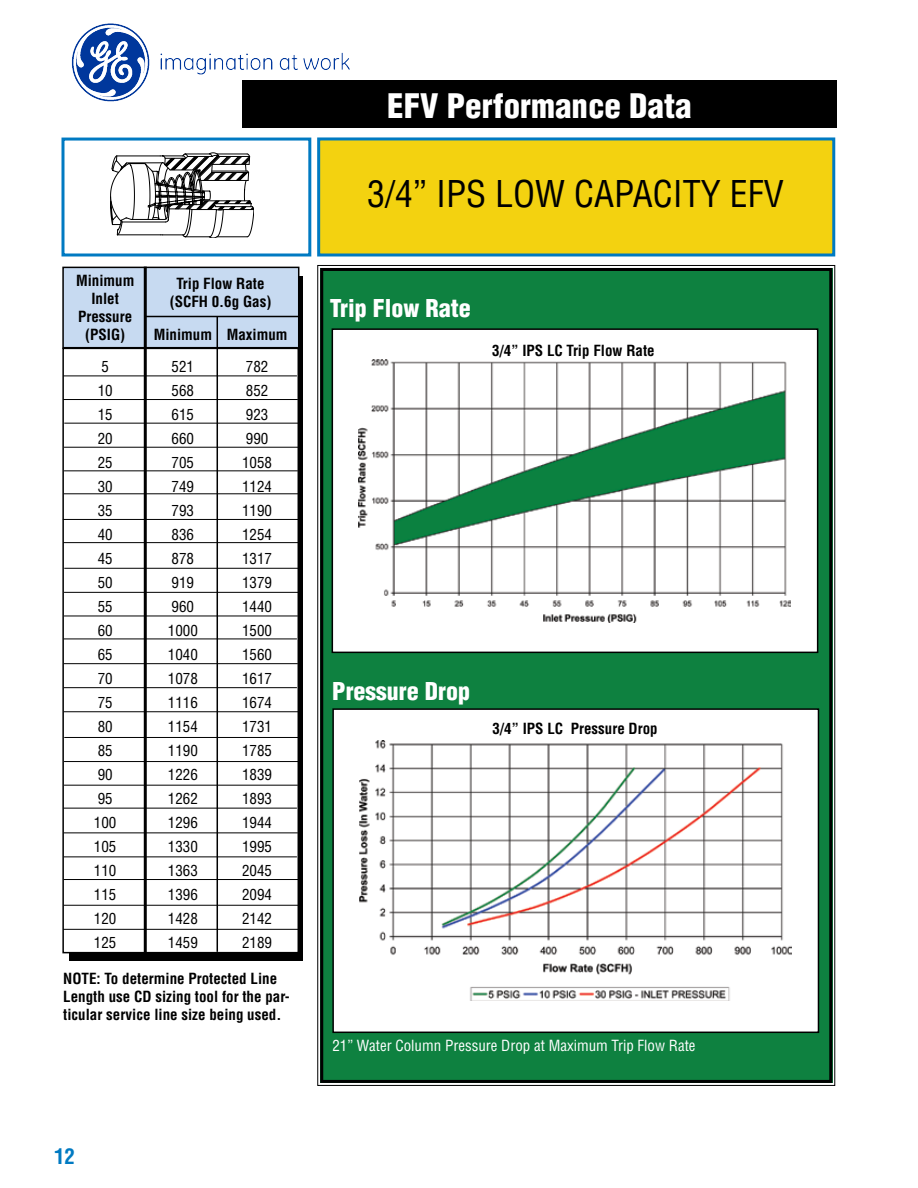
<style>
.page{position:relative;width:918px;height:1188px;background:#fff}
.page>*{position:absolute;margin:0;border:0;box-sizing:border-box;transform-origin:0 0}
.t1{font:condensed 36px "Helvetica";color:#000}
.t2{font:900 condensed 33px "Helvetica";color:#fff}
.t3{font:900 condensed 24px "Helvetica";color:#fff}
.t4{font:700 condensed 21px "Helvetica";color:#007ac2}
.t5{font:condensed 15px "Helvetica";color:#000}
.t6{font:700 condensed 15px/18px "Helvetica";color:#000;text-align:center}
.t7{font:condensed 15px "Helvetica";color:#fff}
</style>
<div class="page">
<div style="left:319px;top:139px;width:515px;height:116px;background:#f3d210"></div>
<div style="left:317px;top:137px;width:518px;height:120px;border:3px solid #007ac2"></div>
<div style="left:70px;top:276px;width:233px;height:684px;background:#000"></div>
<div style="left:63px;top:267px;width:236px;height:81px;background:#c7daf1"></div>
<div style="left:62px;top:267px;width:237px;height:82px;border:2px solid #000"></div>
<div style="left:63px;top:348px;width:235px;height:605px;background:#fff"></div>
<div style="left:62px;top:348px;width:237px;height:605px;border:2px solid #000"></div>
<hr style="left:144px;top:267px;width:3px;height:685px;background:#000">
<svg style="left:317px;top:265px;width:519px;height:821px;background:#258750"></svg>
<div style="left:320px;top:268px;width:512px;height:815px;border:3px solid #000"></div>
<div style="left:333px;top:709px;width:485px;height:323px;background:#fff"></div>
<img style="left:360px;top:741px;width:432px;height:259px">
<div style="left:332px;top:708px;width:487px;height:325px;border:2px solid #000"></div>
<div style="left:332px;top:329px;width:486px;height:323px;background:#fff"></div>
<img style="left:359px;top:360px;width:432px;height:262px">
<div style="left:332px;top:328px;width:486px;height:325px;border:2px solid #000"></div>
<hr style="left:64px;top:347px;width:234px;height:1px;background:#000">
<hr style="left:217px;top:317px;width:1px;height:635px;background:#000">
<hr style="left:63px;top:376px;width:234px;height:1px;background:#000">
<hr style="left:63px;top:399px;width:235px;height:1px;background:#000">
<hr style="left:64px;top:423px;width:235px;height:1px;background:#000">
<hr style="left:64px;top:447px;width:235px;height:1px;background:#000">
<hr style="left:64px;top:470px;width:234px;height:1px;background:#000">
<hr style="left:64px;top:493px;width:235px;height:1px;background:#000">
<hr style="left:63px;top:519px;width:235px;height:1px;background:#000">
<hr style="left:63px;top:542px;width:235px;height:1px;background:#000">
<hr style="left:64px;top:568px;width:235px;height:1px;background:#000">
<hr style="left:64px;top:592px;width:235px;height:1px;background:#000">
<hr style="left:64px;top:616px;width:234px;height:1px;background:#000">
<hr style="left:64px;top:639px;width:233px;height:1px;background:#000">
<hr style="left:64px;top:663px;width:234px;height:1px;background:#000">
<hr style="left:64px;top:687px;width:233px;height:1px;background:#000">
<hr style="left:64px;top:711px;width:235px;height:1px;background:#000">
<hr style="left:64px;top:737px;width:235px;height:1px;background:#000">
<hr style="left:64px;top:761px;width:235px;height:1px;background:#000">
<hr style="left:64px;top:785px;width:234px;height:1px;background:#000">
<hr style="left:64px;top:808px;width:233px;height:1px;background:#000">
<hr style="left:64px;top:832px;width:234px;height:1px;background:#000">
<hr style="left:64px;top:856px;width:233px;height:1px;background:#000">
<hr style="left:64px;top:879px;width:235px;height:1px;background:#000">
<hr style="left:64px;top:905px;width:235px;height:1px;background:#000">
<hr style="left:63px;top:929px;width:236px;height:1px;background:#000">
<hr style="left:146px;top:316px;width:153px;height:1px;background:#000">
<div style="left:62px;top:138px;width:249px;height:119px;border:3px solid #007ac2"></div>
<svg style="left:110px;top:153px;width:144px;height:85px"></svg>
<div style="left:242px;top:81px;width:595px;height:47px;background:#000"></div>
<img style="left:71px;top:23px;width:345px;height:79px">
<p class="t6" style="left:76px;top:272px;width:60px">Minimum<br>Inlet<br>Pressure (PSIG)</p>
<p class="t6" style="left:170px;top:274px;width:103px">Trip Flow Rate (SCFH 0.6g Gas)</p>
<p class="t6" style="left:154px;top:326px;width:135px">Minimum Maximum</p>
<p class="t5" style="left:101px;top:357px;width:9px">5</p>
<p class="t5" style="left:172px;top:357px;width:24px">521</p>
<p class="t5" style="left:246px;top:357px;width:24px">782</p>
<p class="t5" style="left:98px;top:381px;width:16px">10</p>
<p class="t5" style="left:172px;top:381px;width:24px">568</p>
<p class="t5" style="left:246px;top:381px;width:24px">852</p>
<p class="t5" style="left:98px;top:405px;width:16px">15</p>
<p class="t5" style="left:172px;top:405px;width:24px">615</p>
<p class="t5" style="left:246px;top:405px;width:24px">923</p>
<p class="t5" style="left:98px;top:429px;width:16px">20</p>
<p class="t5" style="left:172px;top:429px;width:24px">660</p>
<p class="t5" style="left:246px;top:429px;width:24px">990</p>
<p class="t5" style="left:98px;top:453px;width:16px">25</p>
<p class="t5" style="left:172px;top:453px;width:24px">705</p>
<p class="t5" style="left:242px;top:453px;width:31px">1058</p>
<p class="t5" style="left:98px;top:477px;width:16px">30</p>
<p class="t5" style="left:172px;top:477px;width:24px">749</p>
<p class="t5" style="left:242px;top:477px;width:31px">1124</p>
<p class="t5" style="left:98px;top:501px;width:16px">35</p>
<p class="t5" style="left:172px;top:501px;width:24px">793</p>
<p class="t5" style="left:242px;top:501px;width:31px">1190</p>
<p class="t5" style="left:98px;top:525px;width:16px">40</p>
<p class="t5" style="left:172px;top:525px;width:24px">836</p>
<p class="t5" style="left:242px;top:525px;width:31px">1254</p>
<p class="t5" style="left:98px;top:549px;width:16px">45</p>
<p class="t5" style="left:172px;top:549px;width:24px">878</p>
<p class="t5" style="left:242px;top:549px;width:31px">1317</p>
<p class="t5" style="left:98px;top:573px;width:16px">50</p>
<p class="t5" style="left:172px;top:573px;width:24px">919</p>
<p class="t5" style="left:242px;top:573px;width:31px">1379</p>
<p class="t5" style="left:98px;top:597px;width:16px">55</p>
<p class="t5" style="left:172px;top:597px;width:24px">960</p>
<p class="t5" style="left:242px;top:597px;width:31px">1440</p>
<p class="t5" style="left:98px;top:621px;width:16px">60</p>
<p class="t5" style="left:168px;top:621px;width:31px">1000</p>
<p class="t5" style="left:242px;top:621px;width:31px">1500</p>
<p class="t5" style="left:98px;top:645px;width:16px">65</p>
<p class="t5" style="left:168px;top:645px;width:31px">1040</p>
<p class="t5" style="left:242px;top:645px;width:31px">1560</p>
<p class="t5" style="left:98px;top:669px;width:16px">70</p>
<p class="t5" style="left:168px;top:669px;width:31px">1078</p>
<p class="t5" style="left:242px;top:669px;width:31px">1617</p>
<p class="t5" style="left:98px;top:693px;width:16px">75</p>
<p class="t5" style="left:168px;top:693px;width:31px">1116</p>
<p class="t5" style="left:242px;top:693px;width:31px">1674</p>
<p class="t5" style="left:98px;top:717px;width:16px">80</p>
<p class="t5" style="left:168px;top:717px;width:31px">1154</p>
<p class="t5" style="left:242px;top:717px;width:31px">1731</p>
<p class="t5" style="left:98px;top:741px;width:16px">85</p>
<p class="t5" style="left:168px;top:741px;width:31px">1190</p>
<p class="t5" style="left:242px;top:741px;width:31px">1785</p>
<p class="t5" style="left:98px;top:765px;width:16px">90</p>
<p class="t5" style="left:168px;top:765px;width:31px">1226</p>
<p class="t5" style="left:242px;top:765px;width:31px">1839</p>
<p class="t5" style="left:98px;top:789px;width:16px">95</p>
<p class="t5" style="left:168px;top:789px;width:31px">1262</p>
<p class="t5" style="left:242px;top:789px;width:31px">1893</p>
<p class="t5" style="left:94px;top:813px;width:24px">100</p>
<p class="t5" style="left:168px;top:813px;width:31px">1296</p>
<p class="t5" style="left:242px;top:813px;width:31px">1944</p>
<p class="t5" style="left:94px;top:837px;width:24px">105</p>
<p class="t5" style="left:168px;top:837px;width:31px">1330</p>
<p class="t5" style="left:242px;top:837px;width:31px">1995</p>
<p class="t5" style="left:94px;top:861px;width:24px">110</p>
<p class="t5" style="left:168px;top:861px;width:31px">1363</p>
<p class="t5" style="left:242px;top:861px;width:31px">2045</p>
<p class="t5" style="left:94px;top:885px;width:24px">115</p>
<p class="t5" style="left:168px;top:885px;width:31px">1396</p>
<p class="t5" style="left:242px;top:885px;width:31px">2094</p>
<p class="t5" style="left:94px;top:909px;width:24px">120</p>
<p class="t5" style="left:168px;top:909px;width:31px">1428</p>
<p class="t5" style="left:242px;top:909px;width:31px">2142</p>
<p class="t5" style="left:94px;top:933px;width:24px">125</p>
<p class="t5" style="left:168px;top:933px;width:31px">1459</p>
<p class="t5" style="left:242px;top:933px;width:31px">2189</p>
<p class="t6" style="left:63px;top:969px;width:228px;text-align:left">NOTE: To determine Protected Line<br>Length use CD sizing tool for the par&shy;ticular service line size being used.</p>
<h3 class="t4" style="left:54px;top:1144px;width:22px">12</h3>
<h2 class="t2" style="left:387px;top:85px;width:306px">EFV Performance Data</h2>
<h1 class="t1" style="left:367px;top:172px;width:418px">3/4” IPS LOW CAPACITY EFV</h1>
<h3 class="t3" style="left:330px;top:293px;width:142px">Trip Flow Rate</h3>
<p class="t6" style="left:492px;top:341px;width:164px">3/4” IPS LC Trip Flow Rate</p>
<h3 class="t3" style="left:332px;top:676px;width:139px">Pressure Drop</h3>
<p class="t6" style="left:492px;top:720px;width:167px">3/4” IPS LC Pressure Drop</p>
<p class="t7" style="left:332px;top:1036px;width:365px">21” Water Column Pressure Drop at Maximum Trip Flow Rate</p>
</div>
